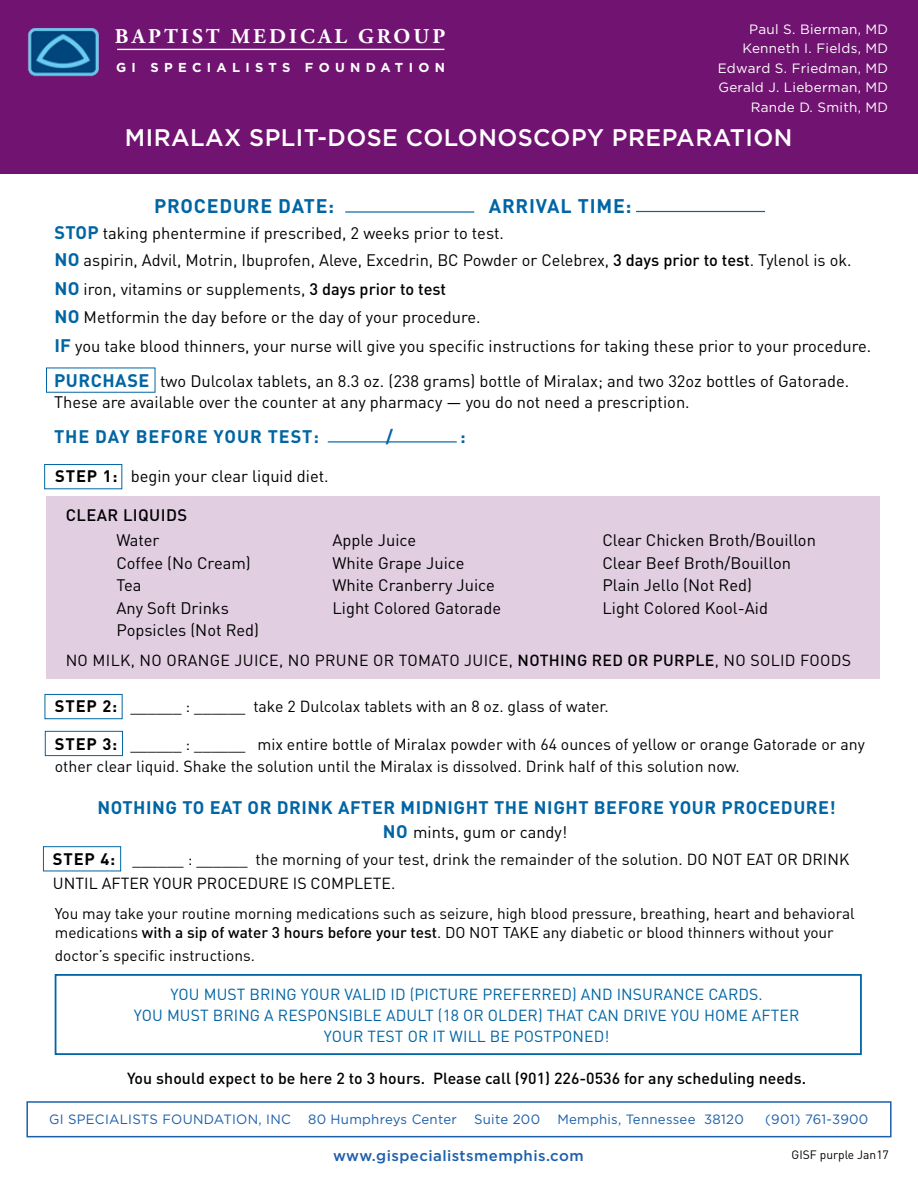
<style>
.page{position:relative;width:918px;height:1188px;background:#fff}
.page>*{position:absolute;margin:0;border:0;box-sizing:border-box;transform-origin:0 0}
.t1{font:500 24px "Gotham";letter-spacing:.02em;color:#fff}
.t2{font:700 21px "Adobe Garamond Pro";letter-spacing:.145em;color:#fff}
.t3{font:19.5px "Din Bold A";letter-spacing:.04em;color:#0065a4}
.t4{font:18px "Din Bold A";letter-spacing:.03em;color:#0065a4}
.t5{font:18px "Din Bold A";letter-spacing:.05em;color:#0065a4}
.t6{font:16.5px/28.5px "Din Regular A";color:#000}
.t7{font:16.5px "Din Medium A";letter-spacing:.025em;color:#000}
.t8{font:15.9px/21.9px "Din Regular A";color:#000}
.t9{font:15.9px/21px "Din Regular A";letter-spacing:.005em;color:#0065a4;text-align:center}
.t10{font:15.9px "Din Medium A";color:#000}
.t11{font:15.9px "Din Regular A";letter-spacing:.02em;color:#000}
.t12{font:15.45px/18.9px "Din Regular A";color:#000}
.t13{font:500 15px "Gotham";letter-spacing:.03em;color:#1c5fab}
.t14{font:13.5px/19.5px "Gotham";letter-spacing:.02em;color:#fff;text-align:right}
.t15{font:13.5px "Gotham";letter-spacing:.02em;color:#1c5fab}
.t16{font:700 12.9px "Gotham";letter-spacing:.41em;color:#fff}
.t17{font:12px "Din Regular A";color:#000}
.s1{font-family:"Din Bold A";font-size:18px;color:#0065a4}
.s2{font-family:"Din Medium A"}
.s3{font-family:"Din Bold A"}
.s4{font-family:"Din Bold A";font-size:16.5px}
</style>
<div class="page">
<div style="left:46px;top:497px;width:834px;height:182px;background:#e1cee1"></div>
<div style="left:0;top:0;width:918px;height:174px;background:#711471"></div>
<div style="left:55px;top:974px;width:807px;height:81px;border:2px solid #0065a4"></div>
<div style="left:44px;top:464px;width:78px;height:25px;border:1px solid #0065a4"></div>
<div style="left:44px;top:694px;width:79px;height:25px;border:1px solid #0065a4"></div>
<div style="left:45px;top:731px;width:78px;height:25px;border:1px solid #0065a4"></div>
<div style="left:43px;top:846px;width:78px;height:25px;border:1px solid #0065a4"></div>
<div style="left:26px;top:1101px;width:866px;height:36px;border:2px solid #1c5fab"></div>
<hr style="left:328px;top:441px;width:129px;height:2px;background:#0065a4">
<hr style="left:345px;top:211px;width:129px;height:2px;background:#0065a4">
<hr style="left:636px;top:211px;width:129px;height:1px;background:#0065a4">
<img style="left:27px;top:27px;width:72px;height:50px">
<hr style="left:117px;top:49px;width:327px;height:1px;background:#fff">
<p class="t2" style="left:115px;top:24px;width:332px">BAPTIST MEDICAL GROUP</p>
<p class="t16" style="left:116px;top:59px;width:330px">GI SPECIALISTS FOUNDATION</p>
<p class="t14" style="left:718px;top:19px;width:172px">Paul S. Bierman, MD<br>Kenneth I. Fields, MD<br>Edward S. Friedman, MD<br>Gerald J. Lieberman, MD<br>Rande D. Smith, MD</p>
<h1 class="t1" style="left:125px;top:122px;width:669px">MIRALAX SPLIT-DOSE COLONOSCOPY PREPARATION</h1>
<p class="t3" style="left:154px;top:193px;width:182px">PROCEDURE DATE:</p>
<p class="t3" style="left:489px;top:193px;width:144px">ARRIVAL TIME:</p>
<p class="t6" style="left:55px;top:220px;width:798px;line-height:27px"><span class="s1">STOP</span> taking phentermine if prescribed, 2 weeks prior to test.<br><span class="s1">NO</span> aspirin, Advil, Motrin, Ibuprofen, Aleve, Excedrin, BC Powder or Celebrex, <span class="s2">3 days prior to test</span>. Tylenol is ok.</p>
<p class="t6" style="left:55px;top:274px;width:818px"><span class="s1">NO</span> iron, vitamins or supplements, <span class="s2">3 days prior to test<br></span><span class="s1">NO</span> Metformin the day before or the day of your procedure.<br><span class="s1">IF</span> you take blood thinners, your nurse will give you specific instructions for taking these prior to your procedure.</p>
<p class="t6" style="left:54px;top:370px;width:797px;line-height:21px"><span class="s1">PURCHASE</span> two Dulcolax tablets, an 8.3 oz. (238 grams) bottle of Miralax; and two 32oz bottles of Gatorade.<br>These are available over the counter at any pharmacy — you do not need a prescription.</p>
<p class="t5" style="left:54px;top:424px;width:267px">THE DAY BEFORE YOUR TEST:</p>
<p class="t4" style="left:386px;top:424px;width:9px">/</p>
<p class="t4" style="left:460px;top:424px;width:7px">:</p>
<p class="t6" style="left:55px;top:462px;width:275px"><span class="s3">STEP 1:</span> begin your clear liquid diet.</p>
<p class="t7" style="left:66px;top:505px;width:123px">CLEAR LIQUIDS</p>
<p class="t6" style="left:116px;top:526px;width:45px">Water</p>
<p class="t6" style="left:332px;top:526px;width:85px">Apple Juice</p>
<p class="t6" style="left:602px;top:526px;width:215px">Clear Chicken Broth/Bouillon</p>
<p class="t6" style="left:116px;top:548px;width:136px">Coffee (No Cream)</p>
<p class="t6" style="left:332px;top:548px;width:134px">White Grape Juice</p>
<p class="t6" style="left:602px;top:548px;width:190px">Clear Beef Broth/Bouillon</p>
<p class="t6" style="left:116px;top:571px;width:27px">Tea</p>
<p class="t6" style="left:332px;top:571px;width:164px">White Cranberry Juice</p>
<p class="t6" style="left:602px;top:571px;width:151px">Plain Jello (Not Red)</p>
<p class="t6" style="left:116px;top:593px;width:114px">Any Soft Drinks</p>
<p class="t6" style="left:332px;top:593px;width:170px">Light Colored Gatorade</p>
<p class="t6" style="left:602px;top:593px;width:167px">Light Colored Kool-Aid</p>
<p class="t6" style="left:116px;top:616px;width:144px">Popsicles (Not Red)</p>
<p class="t11" style="left:66px;top:651px;width:787px">NO MILK, NO ORANGE JUICE, NO PRUNE OR TOMATO JUICE, <span class="s2">NOTHING RED OR PURPLE</span>, NO SOLID FOODS</p>
<p class="t8" style="left:55px;top:695px;width:555px"><span class="s4">STEP 2:</span> ______ : ______ take 2 Dulcolax tablets with an 8 oz. glass of water.</p>
<p class="t8" style="left:55px;top:733px;width:811px"><span class="s4">STEP 3:</span> ______ : ______ mix entire bottle of Miralax powder with 64 ounces of yellow or orange Gatorade or any other clear liquid. Shake the solution until the Miralax is dissolved. Drink half of this solution now.</p>
<p class="t4" style="left:97px;top:795px;width:740px">NOTHING TO EAT OR DRINK AFTER MIDNIGHT THE NIGHT BEFORE YOUR PROCEDURE!</p>
<p class="t6" style="left:383px;top:817px;width:186px"><span class="s1">NO</span> mints, gum or candy!</p>
<p class="t8" style="left:53px;top:847px;width:798px;line-height:24px"><span class="s4">STEP 4:</span> ______ : ______ the morning of your test, drink the remainder of the solution. DO NOT EAT OR DRINK<br>UNTIL AFTER YOUR PROCEDURE IS COMPLETE.</p>
<p class="t12" style="left:55px;top:904px;width:801px">You may take your routine morning medications such as seizure, high blood pressure, breathing, heart and behavioral medications <span class="s2">with a sip of water 3 hours before your test</span>. DO NOT TAKE any diabetic or blood thinners without your</p>
<p class="t12" style="left:55px;top:946px;width:202px">doctor’s specific instructions.</p>
<p class="t9" style="left:134px;top:983px;width:667px">YOU MUST BRING YOUR VALID ID (PICTURE PREFERRED) AND INSURANCE CARDS.<br>YOU MUST BRING A RESPONSIBLE ADULT (18 OR OLDER) THAT CAN DRIVE YOU HOME AFTER<br>YOUR TEST OR IT WILL BE POSTPONED!</p>
<p class="t10" style="left:127px;top:1068px;width:680px">You should expect to be here 2 to 3 hours. Please call (901) 226-0536 for any scheduling needs.</p>
<p class="t15" style="left:49px;top:1111px;width:243px">GI SPECIALISTS FOUNDATION, INC</p>
<p class="t15" style="left:308px;top:1111px;width:150px">80 Humphreys Center</p>
<p class="t15" style="left:474px;top:1111px;width:68px">Suite 200</p>
<p class="t15" style="left:557px;top:1111px;width:188px">Memphis, Tennessee 38120</p>
<p class="t15" style="left:765px;top:1111px;width:105px">(901) 761-3900</p>
<p class="t13" style="left:333px;top:1145px;width:252px">www.gispecialistsmemphis.com</p>
<p class="t17" style="left:792px;top:1147px;width:99px">GISF purple Jan17</p>
</div>
